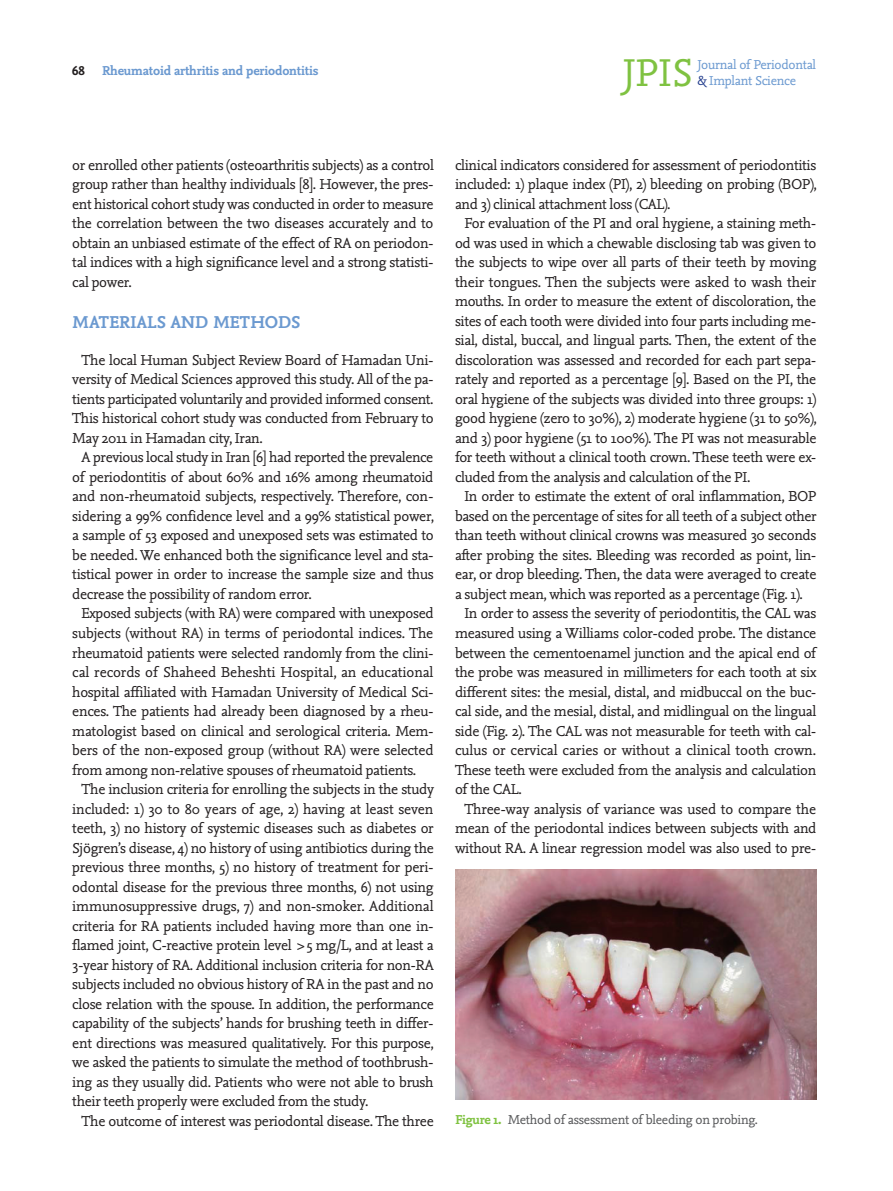
<style>
.page{position:relative;width:893px;height:1191px;background:#fff}
.page>*{position:absolute;margin:0;border:0;box-sizing:border-box;transform-origin:0 0}
.JPIS__둘째{font:40.5px "Nexus Mix";color:#7fc241}
.소제목1{font:700 18px "Nexus Mix";letter-spacing:-.03em;color:#6b99d0}
.본문{font:15px/19.5px "Nexus Mix";letter-spacing:-.02em;color:#231f20;text-align:justify}
.캡션{font:13.5px "Nexus Mix";letter-spacing:-.02em;color:#57585a}
.jpis__full__둘째{font:13.5px "Nexus Mix";letter-spacing:-.02em;color:#6b99d0}
.러닝타이틀{font:700 13.5px "Nexus Mix";letter-spacing:-.01em;color:#6b99d0}
.쪽번호_짝{font:700 13.5px "Nexus Mix";color:#231f20}
.s1{color:#253f8e}
.s2{font-weight:700;color:#7fc241}
</style>
<div class="page">
<img style="left:455px;top:870px;width:361px;height:229px">
<p class="쪽번호_짝" style="left:72px;top:62px;width:14px">68</p>
<p class="러닝타이틀" style="left:102px;top:62px;width:218px">Rheumatoid arthritis and periodontitis</p>
<p class="JPIS__둘째" style="left:623px;top:47px;width:71px">JPIS</p>
<p class="jpis__full__둘째" style="left:697px;top:56px;width:120px">Journal of Periodontal</p>
<p class="jpis__full__둘째" style="left:697px;top:72px;width:100px"><span class="s1">&amp;</span> Implant Science</p>
<p class="본문" style="left:72px;top:155px;width:363px">or enrolled other patients (osteoarthritis subjects) as a control group rather than healthy individuals [8]. However, the pres&shy;ent historical cohort study was conducted in order to measure the correlation between the two diseases accurately and to obtain an unbiased estimate of the effect of RA on periodon&shy;tal indices with a high significance level and a strong statisti&shy;cal power.</p>
<p class="소제목1" style="left:72px;top:311px;width:230px">MATERIALS AND METHODS</p>
<p class="본문" style="left:72px;top:350px;width:363px;text-indent:9px">The local Human Subject Review Board of Hamadan Uni&shy;versity of Medical Sciences approved this study. All of the pa&shy;tients participated voluntarily and provided informed consent.<br>This historical cohort study was conducted from February to May 2011 in Hamadan city, Iran.</p>
<p class="본문" style="left:72px;top:447px;width:363px;text-indent:9px">A previous local study in Iran [6] had reported the prevalence of periodontitis of about 60% and 16% among rheumatoid and non-rheumatoid subjects, respectively. Therefore, con&shy;sidering a 99% confidence level and a 99% statistical power, a sample of 53 exposed and unexposed sets was estimated to be needed. We enhanced both the significance level and sta&shy;tistical power in order to increase the sample size and thus decrease the possibility of random error.</p>
<p class="본문" style="left:72px;top:603px;width:363px;text-indent:9px">Exposed subjects (with RA) were compared with unexposed subjects (without RA) in terms of periodontal indices. The rheumatoid patients were selected randomly from the clini&shy;cal records of Shaheed Beheshti Hospital, an educational hospital affiliated with Hamadan University of Medical Sci&shy;ences. The patients had already been diagnosed by a rheu&shy;matologist based on clinical and serological criteria. Mem&shy;bers of the non-exposed group (without RA) were selected from among non-relative spouses of rheumatoid patients.</p>
<p class="본문" style="left:72px;top:779px;width:363px;text-indent:9px">The inclusion criteria for enrolling the subjects in the study included: 1) 30 to 80 years of age, 2) having at least seven teeth, 3) no history of systemic diseases such as diabetes or Sjögren’s disease, 4) no history of using antibiotics during the previous three months, 5) no history of treatment for peri&shy;odontal disease for the previous three months, 6) not using immunosuppressive drugs, 7) and non-smoker. Additional criteria for RA patients included having more than one in&shy;flamed joint, C-reactive protein level &gt;5 mg/L, and at least a 3-year history of RA. Additional inclusion criteria for non-RA subjects included no obvious history of RA in the past and no close relation with the spouse. In addition, the performance capability of the subjects’ hands for brushing teeth in differ&shy;ent directions was measured qualitatively. For this purpose, we asked the patients to simulate the method of toothbrush&shy;ing as they usually did. Patients who were not able to brush their teeth properly were excluded from the study.</p>
<p class="본문" style="left:82px;top:1110px;width:354px">The outcome of interest was periodontal disease. The three</p>
<p class="본문" style="left:455px;top:155px;width:363px">clinical indicators considered for assessment of periodontitis included: 1) plaque index (PI), 2) bleeding on probing (BOP), and 3) clinical attachment loss (CAL).</p>
<p class="본문" style="left:455px;top:213px;width:363px;text-indent:9px">For evaluation of the PI and oral hygiene, a staining meth&shy;od was used in which a chewable disclosing tab was given to the subjects to wipe over all parts of their teeth by moving their tongues. Then the subjects were asked to wash their mouths. In order to measure the extent of discoloration, the sites of each tooth were divided into four parts including me&shy;sial, distal, buccal, and lingual parts. Then, the extent of the discoloration was assessed and recorded for each part sepa&shy;rately and reported as a percentage [9]. Based on the PI, the oral hygiene of the subjects was divided into three groups: 1) good hygiene (zero to 30%), 2) moderate hygiene (31 to 50%), and 3) poor hygiene (51 to 100%). The PI was not measurable for teeth without a clinical tooth crown. These teeth were ex&shy;cluded from the analysis and calculation of the PI.</p>
<p class="본문" style="left:455px;top:486px;width:363px;text-indent:9px">In order to estimate the extent of oral inflammation, BOP based on the percentage of sites for all teeth of a subject other than teeth without clinical crowns was measured 30 seconds after probing the sites. Bleeding was recorded as point, lin&shy;ear, or drop bleeding. Then, the data were averaged to create a subject mean, which was reported as a percentage (Fig. 1).</p>
<p class="본문" style="left:455px;top:603px;width:363px;text-indent:9px">In order to assess the severity of periodontitis, the CAL was measured using a Williams color-coded probe. The distance between the cementoenamel junction and the apical end of the probe was measured in millimeters for each tooth at six different sites: the mesial, distal, and midbuccal on the buc&shy;cal side, and the mesial, distal, and midlingual on the lingual side (Fig. 2). The CAL was not measurable for teeth with cal&shy;culus or cervical caries or without a clinical tooth crown.<br>These teeth were excluded from the analysis and calculation of the CAL.</p>
<p class="본문" style="left:455px;top:798px;width:363px;text-indent:9px">Three-way analysis of variance was used to compare the mean of the periodontal indices between subjects with and without RA. A linear regression model was also used to pre-</p>
<p class="캡션" style="left:455px;top:1110px;width:304px"><span class="s2">Figure 1.</span> Method of assessment of bleeding on probing.</p>
</div>
